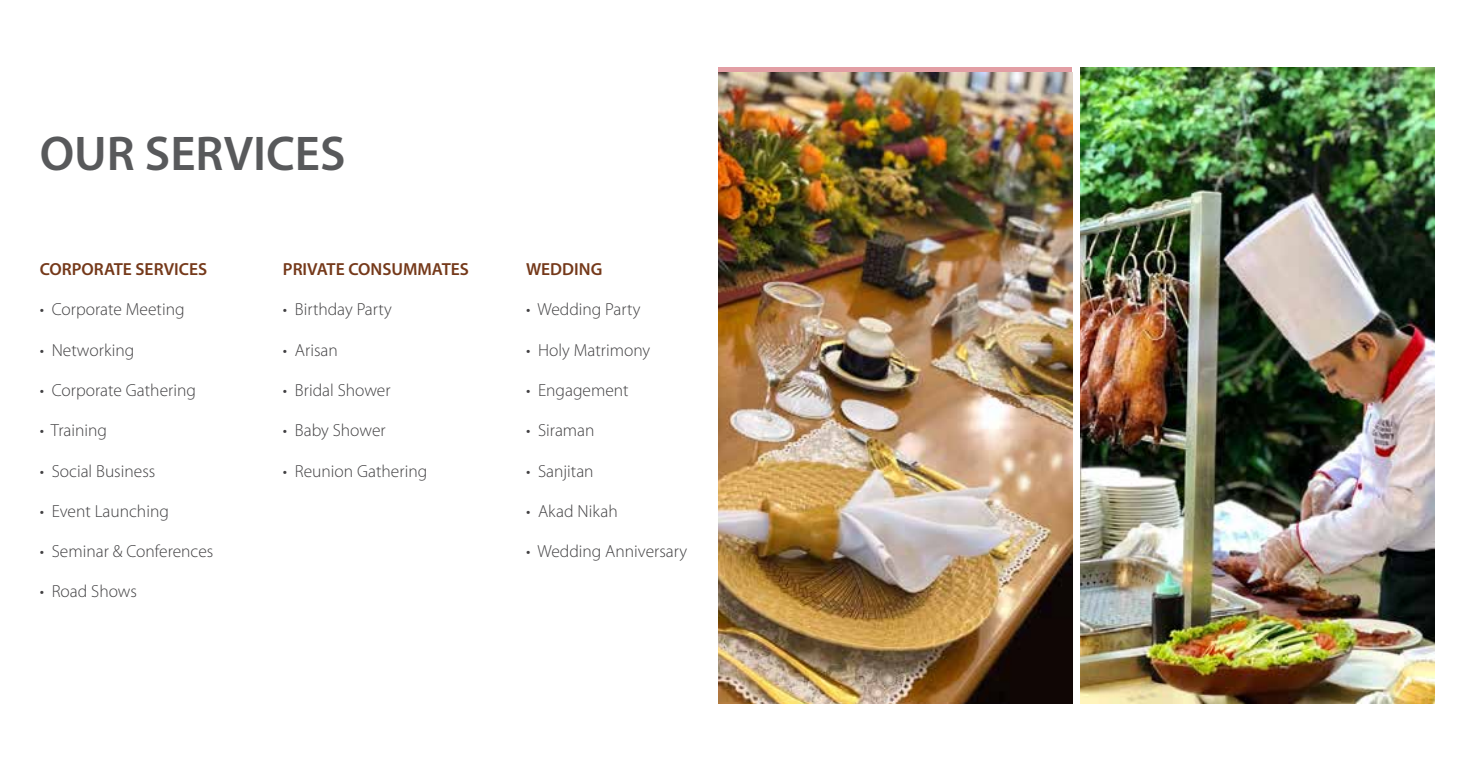
<style>
.page{position:relative;width:1474px;height:784px;background:#fff}
.page>*{position:absolute;margin:0;border:0;box-sizing:border-box;transform-origin:0 0}
.t1{font:600 49px "Myriad Pro";color:#58595b}
.t2{font:300 17.5px "Myriad Pro";color:#414042}
.t3{font:600 17.5px "Myriad Pro";color:#75391a}
</style>
<div class="page">
<img style="left:718px;top:72px;width:354px;height:632px">
<img style="left:1080px;top:68px;width:354px;height:636px">
<h1 class="t1" style="left:40px;top:122px;width:307px">OUR SERVICES</h1>
<p class="t3" style="left:40px;top:258px;width:169px">CORPORATE SERVICES</p>
<p class="t2" style="left:40px;top:299px;width:146px">• Corporate Meeting</p>
<p class="t2" style="left:40px;top:339px;width:96px">• Networking</p>
<p class="t2" style="left:40px;top:380px;width:158px">• Corporate Gathering</p>
<p class="t2" style="left:40px;top:420px;width:69px">• Training</p>
<p class="t2" style="left:40px;top:460px;width:117px">• Social Business</p>
<p class="t2" style="left:40px;top:500px;width:131px">• Event Launching</p>
<p class="t2" style="left:40px;top:541px;width:175px">• Seminar &amp; Conferences</p>
<p class="t2" style="left:40px;top:581px;width:99px">• Road Shows</p>
<p class="t3" style="left:283px;top:258px;width:188px">PRIVATE CONSUMMATES</p>
<p class="t2" style="left:283px;top:299px;width:110px">• Birthday Party</p>
<p class="t2" style="left:283px;top:339px;width:57px">• Arisan</p>
<p class="t2" style="left:283px;top:380px;width:109px">• Bridal Shower</p>
<p class="t2" style="left:283px;top:420px;width:104px">• Baby Shower</p>
<p class="t2" style="left:283px;top:460px;width:146px">• Reunion Gathering</p>
<p class="t3" style="left:526px;top:258px;width:78px">WEDDING</p>
<p class="t2" style="left:526px;top:299px;width:116px">• Wedding Party</p>
<p class="t2" style="left:526px;top:339px;width:126px">• Holy Matrimony</p>
<p class="t2" style="left:526px;top:380px;width:104px">• Engagement</p>
<p class="t2" style="left:526px;top:420px;width:70px">• Siraman</p>
<p class="t2" style="left:526px;top:460px;width:69px">• Sanjitan</p>
<p class="t2" style="left:526px;top:500px;width:93px">• Akad Nikah</p>
<p class="t2" style="left:526px;top:541px;width:163px">• Wedding Anniversary</p>
</div>
